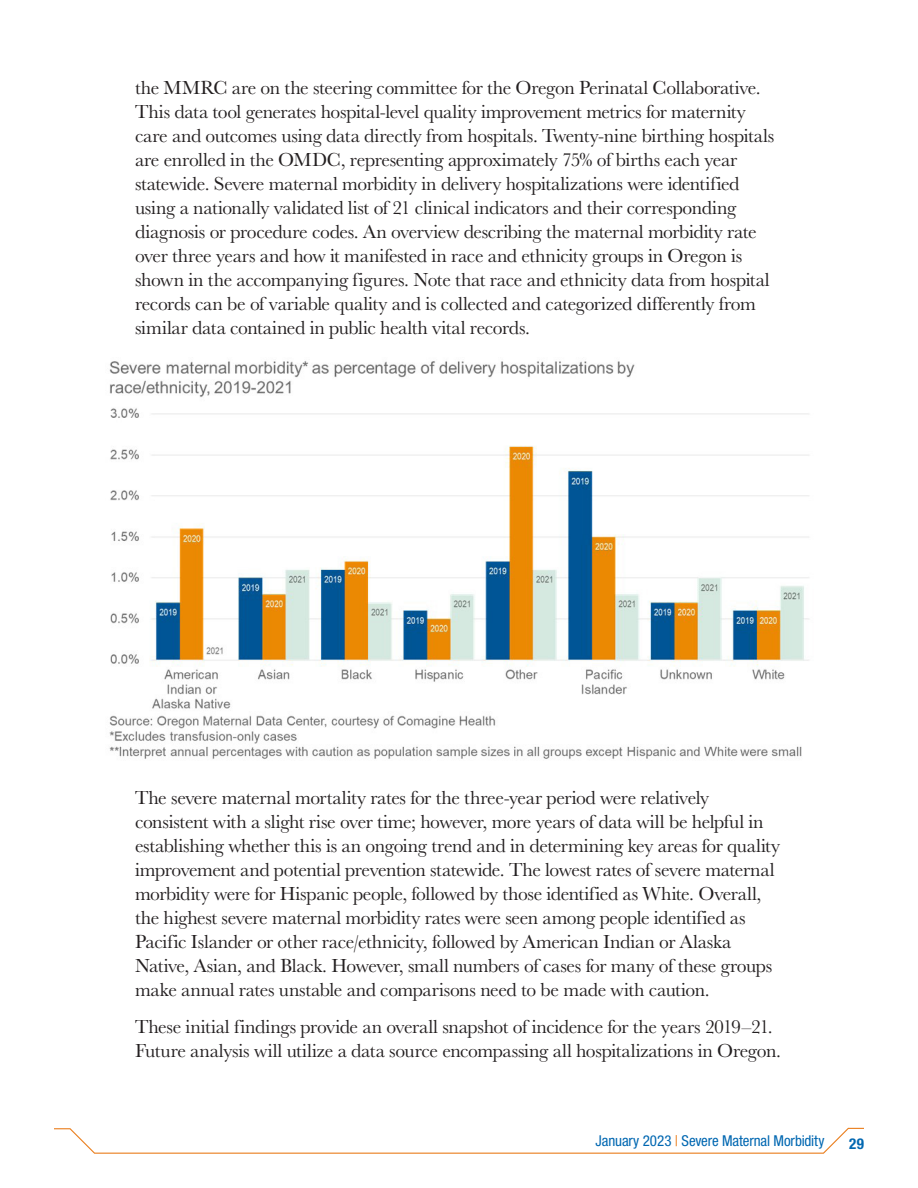
<style>
.page{position:relative;width:918px;height:1188px;background:#fff}
.page>*{position:absolute;margin:0;border:0;box-sizing:border-box;transform-origin:0 0}
.Body{font:19.5px/24px "Baskerville URW";letter-spacing:-.015em;color:#231f20}
.t1{font:condensed 15px "Helvetica Neue LT Std";letter-spacing:-.005em;color:#0067b1}
.t2{font:700 condensed 15px "Helvetica Neue LT Std";color:#0067b1}
.s1{color:#ea7e1d}
</style>
<div class="page">
<svg style="left:54px;top:1127px;width:810px;height:27px"></svg>
<img style="left:109px;top:361px;width:700px;height:398px">
<p class="Body" style="left:135px;top:75px;width:641px">the MMRC are on the steering committee for the Oregon Perinatal Collaborative.<br>This data tool generates hospital-level quality improvement metrics for maternity care and outcomes using data directly from hospitals. Twenty-nine birthing hospitals are enrolled in the OMDC, representing approximately 75% of births each year statewide. Severe maternal morbidity in delivery hospitalizations were identified using a nationally validated list of 21 clinical indicators and their corresponding diagnosis or procedure codes. An overview describing the maternal morbidity rate over three years and how it manifested in race and ethnicity groups in Oregon is shown in the accompanying figures. Note that race and ethnicity data from hospital records can be of variable quality and is collected and categorized differently from similar data contained in public health vital records.</p>
<p class="Body" style="left:135px;top:785px;width:647px">The severe maternal mortality rates for the three-year period were relatively consistent with a slight rise over time; however, more years of data will be helpful in establishing whether this is an ongoing trend and in determining key areas for quality improvement and potential prevention statewide. The lowest rates of severe maternal morbidity were for Hispanic people, followed by those identified as White. Overall, the highest severe maternal morbidity rates were seen among people identified as Pacific Islander or other race/ethnicity, followed by American Indian or Alaska Native, Asian, and Black. However, small numbers of cases for many of these groups make annual rates unstable and comparisons need to be made with caution.</p>
<p class="Body" style="left:135px;top:1014px;width:647px">These initial findings provide an overall snapshot of incidence for the years 2019–21.<br>Future analysis will utilize a data source encompassing all hospitalizations in Oregon.</p>
<p class="t1" style="left:596px;top:1132px;width:230px">January 2023 <span class="s1">|</span> Severe Maternal Morbidity</p>
<p class="t2" style="left:849px;top:1135px;width:16px">29</p>
</div>
